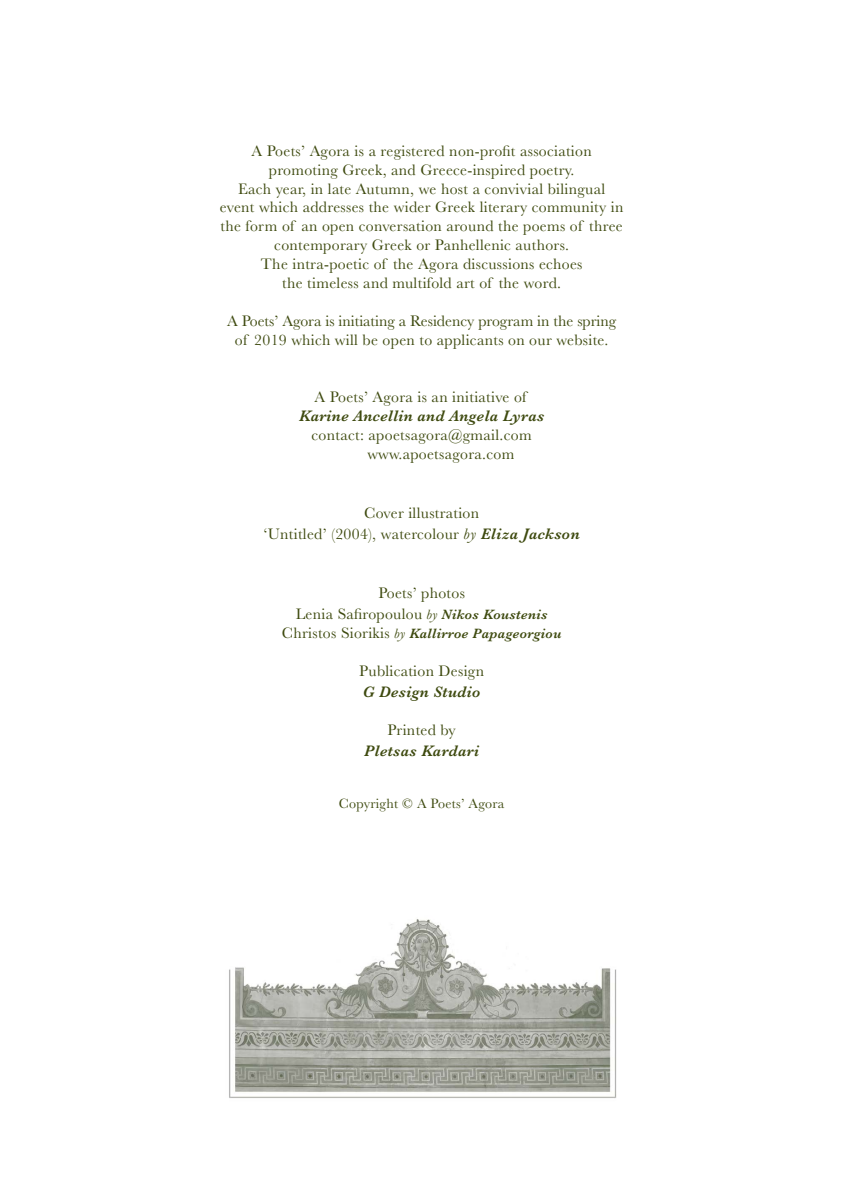
<style>
.page{position:relative;width:844px;height:1191px;background:#fff}
.page>*{position:absolute;margin:0;border:0;box-sizing:border-box;transform-origin:0 0}
.t1{font:15.75px/18.9px "Baskerville";letter-spacing:.02em;color:#3e4a0f;text-align:center}
.t2{font:15.75px/18.9px "Baskerville";color:#3e4a0f;text-align:center}
.t3{font:italic 600 15.75px "Baskerville";letter-spacing:.02em;color:#3e4a0f}
.t4{font:italic 600 14px "Baskerville";letter-spacing:.02em;color:#3e4a0f}
.t5{font:14px "Baskerville";letter-spacing:.02em;color:#3e4a0f}
.s1{font-style:italic}
.s2{font-weight:600;font-style:italic}
.s3{font-style:italic;font-size:14px}
.s4{font-weight:600;font-style:italic;font-size:14px}
.s5{font-weight:400;font-style:normal;font-size:15.75px}
.s6{font-weight:400}
</style>
<div class="page">
<img style="left:229px;top:919px;width:388px;height:180px">
<p class="t1" style="left:220px;top:141px;width:405px">A Poets’ Agora is a registered non-profit association promoting Greek, and Greece-inspired poetry.<br>Each year, in late Autumn, we host a convivial bilingual event which addresses the wider Greek literary community in the form of an open conversation around the poems of three contemporary Greek or Panhellenic authors.<br>The intra-poetic of the Agora discussions echoes<br>the timeless and multifold art of the word.</p>
<p class="t2" style="left:227px;top:311px;width:390px">A Poets’ Agora is initiating a Residency program in the spring of 2019 which will be open to applicants on our website.</p>
<p class="t1" style="left:314px;top:387px;width:213px">A Poets’ Agora is an initiative of</p>
<p class="t3" style="left:299px;top:405px;width:246px">Karine Ancellin and Angela Lyras</p>
<p class="t1" style="left:367px;top:425px;width:166px;text-align:left;text-indent:-56px">contact: apoetsagora@gmail.com www.apoetsagora.com</p>
<p class="t1" style="left:263px;top:503px;width:318px;line-height:21px">Cover illustration<br>‘Untitled’ (2004), watercolour <span class="s1">by</span> <span class="s2">Eliza Jackson</span></p>
<p class="t1" style="left:295px;top:582px;width:253px;line-height:21px">Poets’ photos<br>Lenia Safiropoulou <span class="s3">by</span> <span class="s4">Nikos Koustenis</span></p>
<p class="t4" style="left:282px;top:624px;width:281px"><span class="s5">Christos Siorikis</span> <span class="s6">by</span> Kallirroe Papageorgiou</p>
<p class="t1" style="left:359px;top:661px;width:126px">Publication Design</p>
<p class="t3" style="left:363px;top:681px;width:119px">G Design Studio</p>
<p class="t1" style="left:387px;top:720px;width:70px">Printed by</p>
<p class="t3" style="left:364px;top:740px;width:116px">Pletsas Kardari</p>
<p class="t5" style="left:339px;top:795px;width:167px">Copyright © A Poets’ Agora</p>
</div>
